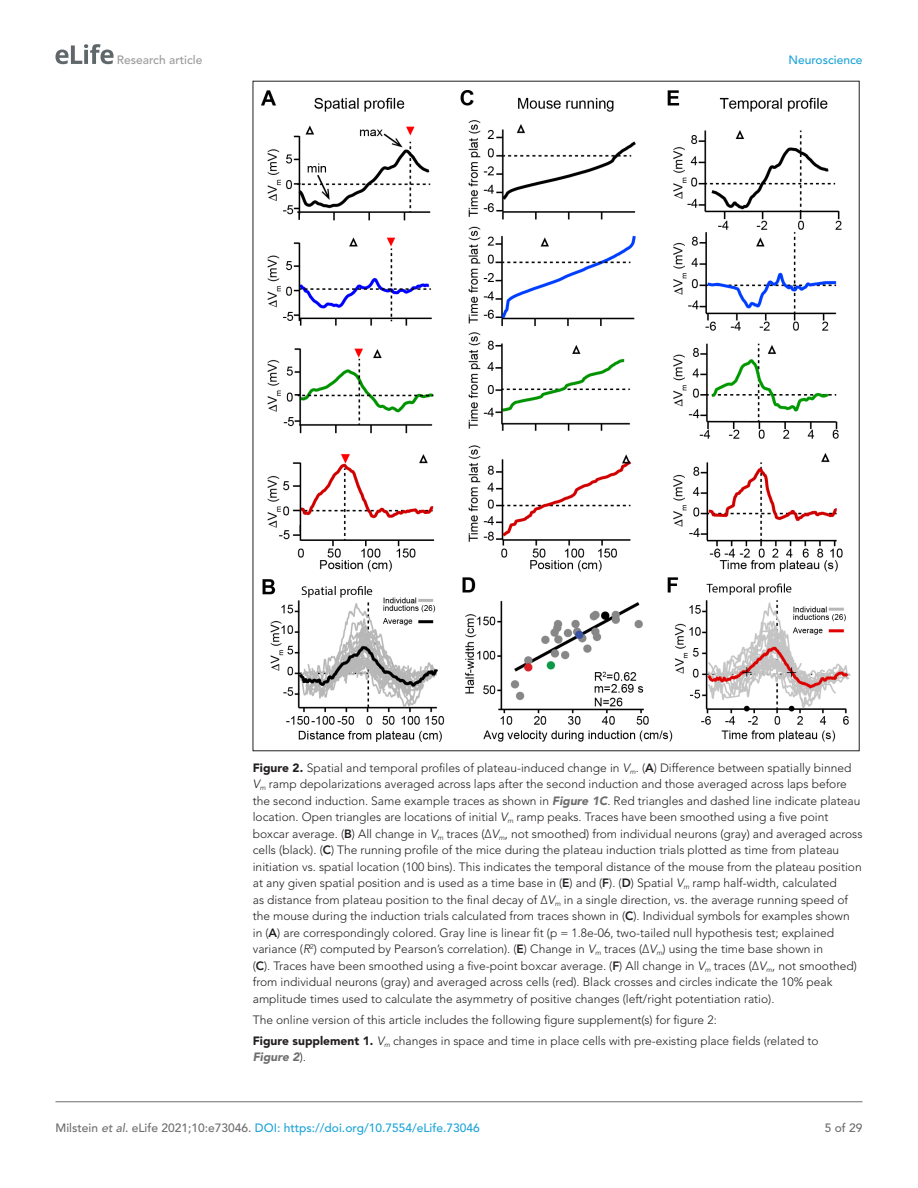
<style>
.page{position:relative;width:918px;height:1188px;background:#fff}
.page>*{position:absolute;margin:0;border:0;box-sizing:border-box;transform-origin:0 0}
.t1{font:300 12px/16.5px "Avenir LT Std";color:#231f20}
.t2{font:500 12px "Avenir LT Std";color:#1ea4d7}
.t3{font:500 12px "Avenir LT Std";color:#9a9a9a}
.t4{font:italic 900 12px "Avenir LT Std";color:#6e6e70}
.t5{font:500 12px "Avenir LT Std";color:#6e6e70}
.s1{font-weight:900}
.s2{font-style:italic}
.s3{font-weight:800}
.s4{font-weight:900;font-style:italic;color:#6e6e70}
.s5{font-weight:300;font-style:normal;color:#231f20}
.s6{font-weight:300;color:#231f20}
.s7{color:#6e6e70}
.s8{font-style:italic;color:#6e6e70}
</style>
<div class="page">
<svg style="left:55px;top:44px;width:59px;height:20px"></svg>
<hr style="left:56px;top:1101px;width:806px;height:1px;background:#6e6e70">
<img style="left:262px;top:90px;width:588px;height:652px">
<p class="t3" style="left:117px;top:53px;width:87px">Research article</p>
<p class="t2" style="left:788px;top:53px;width:76px">Neuroscience</p>
<p class="t1" style="left:253px;top:760px;width:611px"><span class="s1">Figure 2.</span> Spatial and temporal profiles of plateau-induced change in <span class="s2">V</span><sub>m</sub>. (<span class="s3">A</span>) Difference between spatially binned <span class="s2">V</span><sub>m</sub> ramp depolarizations averaged across laps after the second induction and those averaged across laps before the second induction. Same example traces as shown in <span class="s4">Figure 1C</span>. Red triangles and dashed line indicate plateau location. Open triangles are locations of initial <span class="s2">V</span><sub>m</sub> ramp peaks. Traces have been smoothed using a five point boxcar average. (<span class="s3">B</span>) All change in <span class="s2">V</span><sub>m</sub> traces (Δ<span class="s2">V</span><sub>m</sub>, not smoothed) from individual neurons (gray) and averaged across cells (black). (<span class="s3">C</span>) The running profile of the mice during the plateau induction trials plotted as time from plateau initiation vs. spatial location (100 bins). This indicates the temporal distance of the mouse from the plateau position at any given spatial position and is used as a time base in (<span class="s3">E</span>) and (<span class="s3">F</span>). (<span class="s3">D</span>) Spatial <span class="s2">V</span><sub>m</sub> ramp half-width, calculated<br>as distance from plateau position to the final decay of Δ<span class="s2">V</span><sub>m</sub> in a single direction, vs. the average running speed of the mouse during the induction trials calculated from traces shown in (<span class="s3">C</span>). Individual symbols for examples shown<br>in (<span class="s3">A</span>) are correspondingly colored. Gray line is linear fit (p = 1.8e-06, two-tailed null hypothesis test; explained variance (<span class="s2">R</span><sup>2</sup>) computed by Pearson’s correlation). (<span class="s3">E</span>) Change in <span class="s2">V</span><sub>m</sub> traces (Δ<span class="s2">V</span><sub>m</sub>) using the time base shown in<br>(<span class="s3">C</span>). Traces have been smoothed using a five-point boxcar average. (<span class="s3">F</span>) All change in <span class="s2">V</span><sub>m</sub> traces (Δ<span class="s2">V</span><sub>m</sub>, not smoothed) from individual neurons (gray) and averaged across cells (red). Black crosses and circles indicate the 10% peak amplitude times used to calculate the asymmetry of positive changes (left/right potentiation ratio).</p>
<p class="t1" style="left:253px;top:1009px;width:567px;line-height:21px">The online version of this article includes the following figure supplement(s) for figure 2:<br><span class="s1">Figure supplement 1.</span> <span class="s2">V</span><sub>m</sub> changes in space and time in place cells with pre-existing place fields (related to</p>
<p class="t4" style="left:253px;top:1050px;width:55px">Figure 2<span class="s5">)</span><span class="s6">.</span></p>
<p class="t2" style="left:56px;top:1121px;width:426px"><span class="s7">Milstein</span> <span class="s8">et al</span><span class="s7">. eLife 2021;10:e73046.</span> DOI: https://doi.org/10.7554/eLife.73046</p>
<p class="t5" style="left:825px;top:1121px;width:39px">5 of 29</p>
</div>
